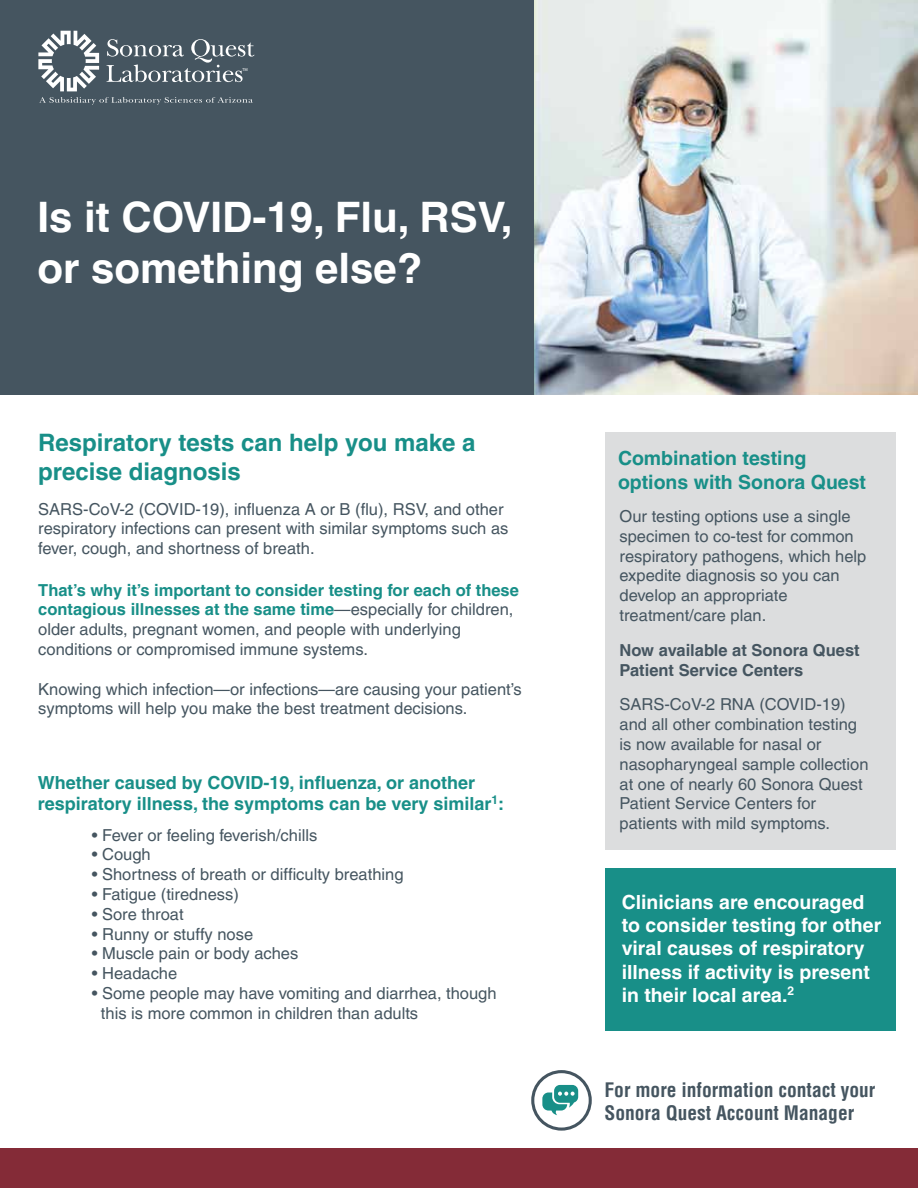
<style>
.page{position:relative;width:918px;height:1188px;background:#fff}
.page>*{position:absolute;margin:0;border:0;box-sizing:border-box;transform-origin:0 0}
.t1{font:700 42px/50.4px "Helvetica LT Pro";color:#fff}
.t2{font:700 24px/28.8px "Helvetica LT Pro";color:#188f88}
.t3{font:700 19.5px/23.4px "Helvetica LT Pro";color:#fff}
.t4{font:700 condensed 19.5px/23.4px "Helvetica LT Pro";color:#455560}
.t5{font:700 19.5px/23.4px "Helvetica LT Pro";color:#188f88}
.t6{font:700 18px/21.6px "Helvetica LT Pro";color:#188f88}
.t7{font:16.5px/19.8px "Helvetica LT Pro";color:#455560}
.t8{font:700 16.5px/19.8px "Helvetica LT Pro";color:#455560}
.t9{font:4.2px "Myriad Pro";color:#fff}
.s1{font-weight:700;color:#188f88}
</style>
<div class="page">
<img style="left:534px;top:0;width:384px;height:395px">
<div style="left:0;top:0;width:534px;height:395px;background:#455560"></div>
<svg style="left:542px;top:1085px;width:36px;height:30px"></svg>
<div style="left:531px;top:1070px;width:61px;height:61px;border:3px solid #455560;border-radius:50%"></div>
<svg style="left:38px;top:31px;width:61px;height:60px"></svg>
<svg style="left:107px;top:39px;width:147px;height:43px"></svg>
<svg style="left:39px;top:97px;width:214px;height:8px"></svg>
<div style="left:605px;top:432px;width:291px;height:417px;background:#dcddde"></div>
<div style="left:605px;top:868px;width:291px;height:163px;background:#188f88"></div>
<div style="left:0;top:1148px;width:918px;height:40px;background:#842b37"></div>
<p class="t9" style="left:243px;top:67px;width:7px">TM</p>
<h1 class="t1" style="left:37px;top:192px;width:476px">Is it COVID-19, Flu, RSV, or something else?</h1>
<h2 class="t2" style="left:38px;top:428px;width:439px">Respiratory tests can help you make a precise diagnosis</h2>
<p class="t7" style="left:38px;top:499px;width:472px">SARS-CoV-2 (COVID-19), influenza A or B (flu), RSV, and other respiratory infections can present with similar symptoms such as fever, cough, and shortness of breath.</p>
<p class="t7" style="left:38px;top:580px;width:482px"><span class="s1">That’s why it’s important to consider testing for each of these contagious illnesses at the same time</span>—especially for children, older adults, pregnant women, and people with underlying conditions or compromised immune systems.</p>
<p class="t7" style="left:38px;top:679px;width:485px">Knowing which infection—or infections—are causing your patient’s symptoms will help you make the best treatment decisions.</p>
<p class="t6" style="left:38px;top:772px;width:468px">Whether caused by COVID-19, influenza, or another respiratory illness, the symptoms can be very similar<sup>1</sup>:</p>
<p class="t7" style="left:92px;top:825px;width:227px">• Fever or feeling feverish/chills</p>
<p class="t7" style="left:92px;top:845px;width:60px">• Cough</p>
<p class="t7" style="left:92px;top:864px;width:313px">• Shortness of breath or difficulty breathing</p>
<p class="t7" style="left:92px;top:884px;width:149px">• Fatigue (tiredness)</p>
<p class="t7" style="left:92px;top:904px;width:93px">• Sore throat</p>
<p class="t7" style="left:92px;top:924px;width:163px">• Runny or stuffy nose</p>
<p class="t7" style="left:92px;top:944px;width:208px">• Muscle pain or body aches</p>
<p class="t7" style="left:92px;top:963px;width:87px">• Headache</p>
<p class="t7" style="left:101px;top:983px;width:397px;text-indent:-9px">• Some people may have vomiting and diarrhea, though this is more common in children than adults</p>
<p class="t5" style="left:618px;top:447px;width:250px">Combination testing options with Sonora Quest</p>
<p class="t7" style="left:620px;top:506px;width:248px">Our testing options use a single specimen to co-test for common respiratory pathogens, which help expedite diagnosis so you can develop an appropriate treatment/care plan.</p>
<p class="t8" style="left:620px;top:640px;width:242px">Now available at Sonora Quest<br>Patient Service Centers</p>
<p class="t7" style="left:620px;top:695px;width:251px">SARS-CoV-2 RNA (COVID-19) and all other combination testing is now available for nasal or nasopharyngeal sample collection at one of nearly 60 Sonora Quest<br>Patient Service Centers for patients with mild symptoms.</p>
<p class="t3" style="left:622px;top:890px;width:261px">Clinicians are encouraged to consider testing for other viral causes of respiratory illness if activity is present in their local area.<sup>2</sup></p>
<p class="t4" style="left:605px;top:1077px;width:272px">For more information contact your<br>Sonora Quest Account Manager</p>
</div>
